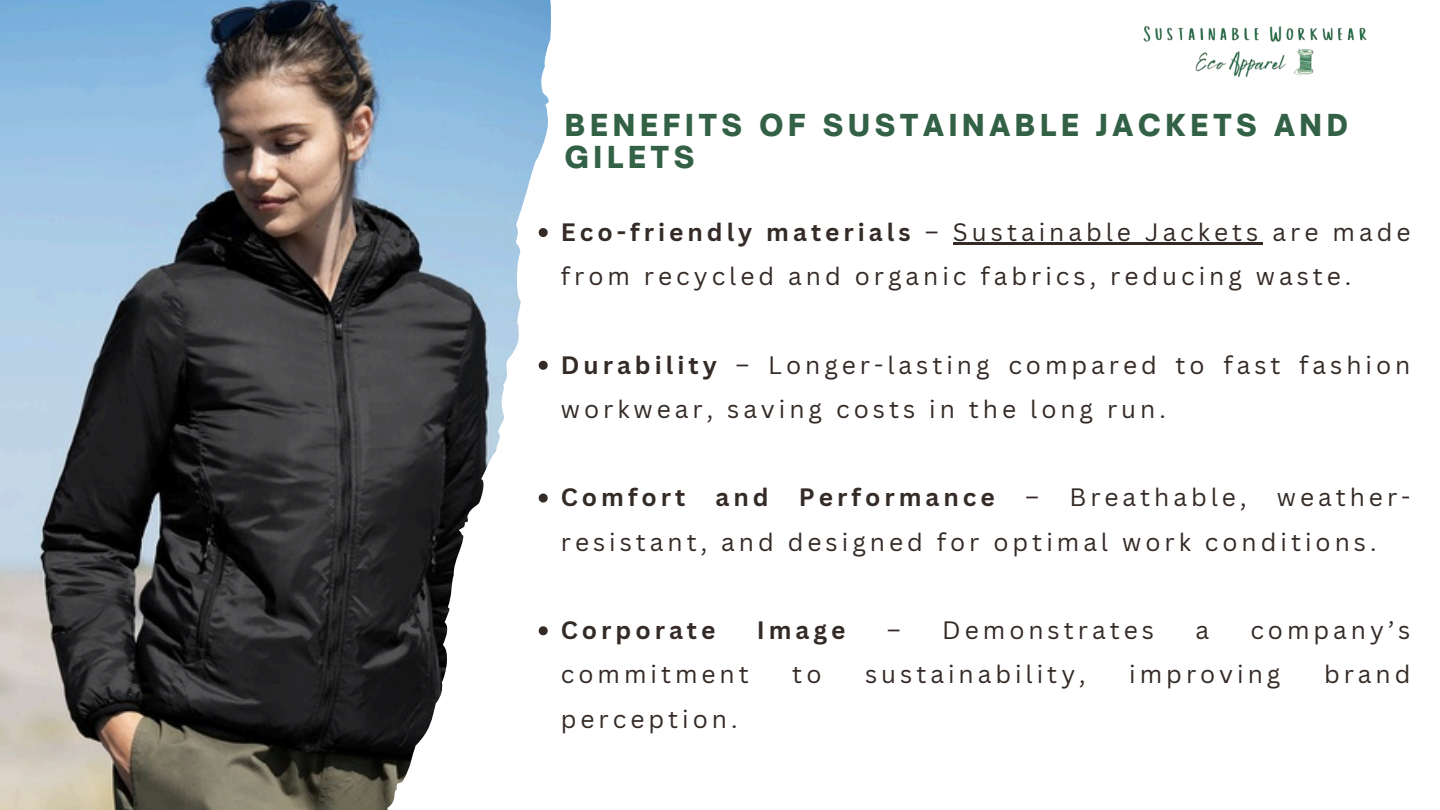
<style>
.page{position:relative;width:1440px;height:810px;background:#fff}
.page>*{position:absolute;margin:0;border:0;box-sizing:border-box;transform-origin:0 0}
.t1{font:900 29px/31.5px "Open Sauce One";letter-spacing:.165em;color:#326145}
.t2{font:24.5px/44.2px "Canva Sans";letter-spacing:.165em;color:#342a26}
.t3{font:700 24.5px "Canva Sans";letter-spacing:.165em;color:#342a26}
.s1{font-weight:700}
</style>
<div class="page">
<img style="left:0;top:0;width:551px;height:810px">
<svg style="left:539px;top:228px;width:9px;height:9px"></svg>
<hr style="left:953px;top:242px;width:309px;height:3px;background:#342a26">
<svg style="left:539px;top:361px;width:9px;height:9px"></svg>
<svg style="left:539px;top:494px;width:9px;height:9px"></svg>
<svg style="left:539px;top:626px;width:9px;height:9px"></svg>
<img style="left:1143px;top:25px;width:224px;height:53px">
<p class="t1" style="left:565px;top:109px;width:785px">BENEFITS OF SUSTAINABLE JACKETS AND<br>GILETS</p>
<h1 class="t2" style="left:561px;top:209px;width:851px"><span class="s1">Eco-friendly materials</span> – Sustainable Jackets are made from recycled and organic fabrics, reducing waste.</h1>
<p class="t2" style="left:561px;top:342px;width:851px"><span class="s1">Durability</span> – Longer-lasting compared to fast fashion workwear, saving costs in the long run.</p>
<p class="t2" style="left:561px;top:475px;width:851px"><span class="s1">Comfort and Performance</span> – Breathable, weather&shy;resistant, and designed for optimal work conditions.</p>
<p class="t3" style="left:561px;top:613px;width:156px">Corporate</p>
<p class="t3" style="left:757px;top:613px;width:90px">Image</p>
<p class="t2" style="left:887px;top:607px;width:269px">– Demonstrates</p>
<p class="t2" style="left:1195px;top:607px;width:15px">a</p>
<p class="t2" style="left:1250px;top:607px;width:162px">company’s</p>
<p class="t2" style="left:561px;top:652px;width:189px">commitment</p>
<p class="t2" style="left:792px;top:652px;width:31px">to</p>
<p class="t2" style="left:865px;top:652px;width:222px">sustainability,</p>
<p class="t2" style="left:1129px;top:652px;width:153px">improving</p>
<p class="t2" style="left:1324px;top:652px;width:88px">brand</p>
<p class="t2" style="left:561px;top:696px;width:178px">perception.</p>
</div>
